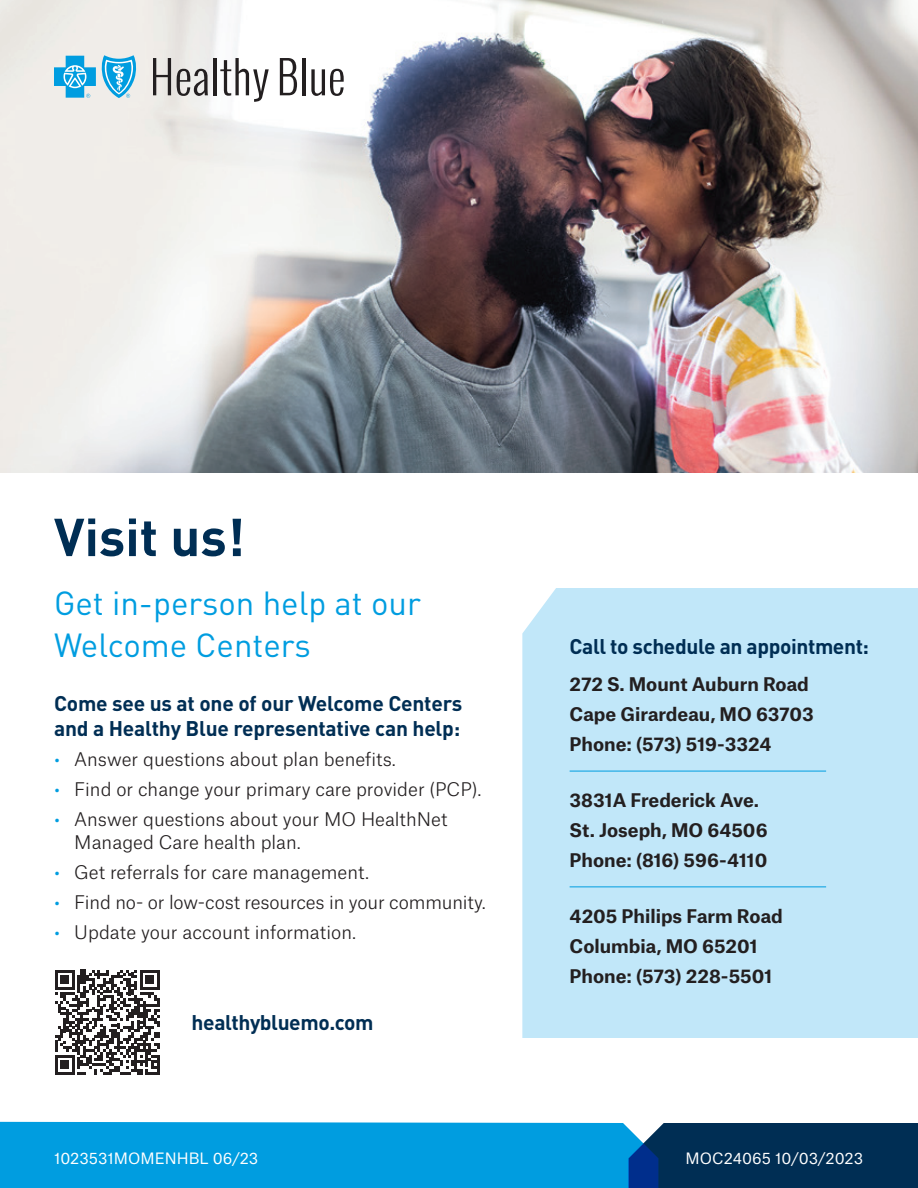
<style>
.page{position:relative;width:918px;height:1188px;background:#fff}
.page>*{position:absolute;margin:0;border:0;box-sizing:border-box;transform-origin:0 0}
.t1{font:700 52.5px "DINOT";color:#002e54}
.t2{font:33px/42px "DINOT";color:#009de0}
.t3{font:700 21px/25.2px "DINOT";letter-spacing:-.015em;color:#002e54}
.t4{font:300 18px/23.2px "Atlas Grotesk";color:#231f20}
.t5{font:700 18px "Atlas Grotesk";color:#231f20}
.t6{font:15px "Atlas Grotesk";color:#fff}
.s1{color:#009de0}
</style>
<div class="page">
<img style="left:0;top:0;width:918px;height:472px">
<svg style="left:0;top:1122px;width:918px;height:66px;background:#047db7"></svg>
<svg style="left:54px;top:55px;width:83px;height:43px;background:#76c5e6"></svg>
<svg style="left:153px;top:58px;width:18px;height:37px"></svg>
<svg style="left:177px;top:69px;width:31px;height:27px"></svg>
<hr style="left:214px;top:58px;width:3px;height:37px;background:#231f20">
<svg style="left:220px;top:58px;width:49px;height:44px"></svg>
<svg style="left:280px;top:58px;width:17px;height:37px"></svg>
<hr style="left:302px;top:58px;width:4px;height:37px;background:#231f20">
<svg style="left:311px;top:69px;width:33px;height:27px"></svg>
<div style="left:522px;top:588px;width:396px;height:450px;background:#c1e7f9"></div>
<hr style="left:570px;top:771px;width:256px;height:1px;background:#009de0">
<hr style="left:570px;top:887px;width:256px;height:1px;background:#009de0">
<svg style="left:55px;top:970px;width:105px;height:105px"></svg>
<hr style="left:157px;top:1055px;width:3px;height:20px;background:#231f20">
<p class="t1" style="left:54px;top:503px;width:192px">Visit us!</p>
<h1 class="t2" style="left:54px;top:581px;width:369px">Get in-person help at our<br>Welcome Centers</h1>
<h2 class="t3" style="left:54px;top:690px;width:410px">Come see us at one of our Welcome Centers and a Healthy Blue representative can help:</h2>
<p class="t4" style="left:54px;top:746px;width:343px"><span class="s1">•</span> Answer questions about plan benefits.</p>
<p class="t4" style="left:54px;top:776px;width:429px"><span class="s1">•</span> Find or change your primary care provider (PCP).</p>
<p class="t4" style="left:74px;top:806px;width:375px;text-indent:-20px"><span class="s1">•</span> Answer questions about your MO HealthNet<br>Managed Care health plan.</p>
<p class="t4" style="left:54px;top:859px;width:317px"><span class="s1">•</span> Get referrals for care management.</p>
<p class="t4" style="left:54px;top:889px;width:433px"><span class="s1">•</span> Find no- or low-cost resources in your community.</p>
<p class="t4" style="left:54px;top:919px;width:304px"><span class="s1">•</span> Update your account information.</p>
<p class="t3" style="left:192px;top:1009px;width:184px">healthybluemo.com</p>
<h2 class="t3" style="left:570px;top:633px;width:301px">Call to schedule an appointment:</h2>
<p class="t5" style="left:570px;top:669px;width:241px">272 S. Mount Auburn Road</p>
<p class="t5" style="left:570px;top:699px;width:246px">Cape Girardeau, MO 63703</p>
<p class="t5" style="left:570px;top:729px;width:203px">Phone: (573) 519-3324</p>
<p class="t5" style="left:570px;top:785px;width:191px">3831A Frederick Ave.</p>
<p class="t5" style="left:570px;top:815px;width:199px">St. Joseph, MO 64506</p>
<p class="t5" style="left:570px;top:845px;width:199px">Phone: (816) 596-4110</p>
<p class="t5" style="left:570px;top:901px;width:215px">4205 Philips Farm Road</p>
<p class="t5" style="left:570px;top:931px;width:189px">Columbia, MO 65201</p>
<p class="t5" style="left:570px;top:961px;width:204px">Phone: (573) 228-5501</p>
<p class="t6" style="left:54px;top:1146px;width:206px">1023531MOMENHBL 06/23</p>
<p class="t6" style="left:686px;top:1146px;width:179px">MOC24065 10/03/2023</p>
</div>
